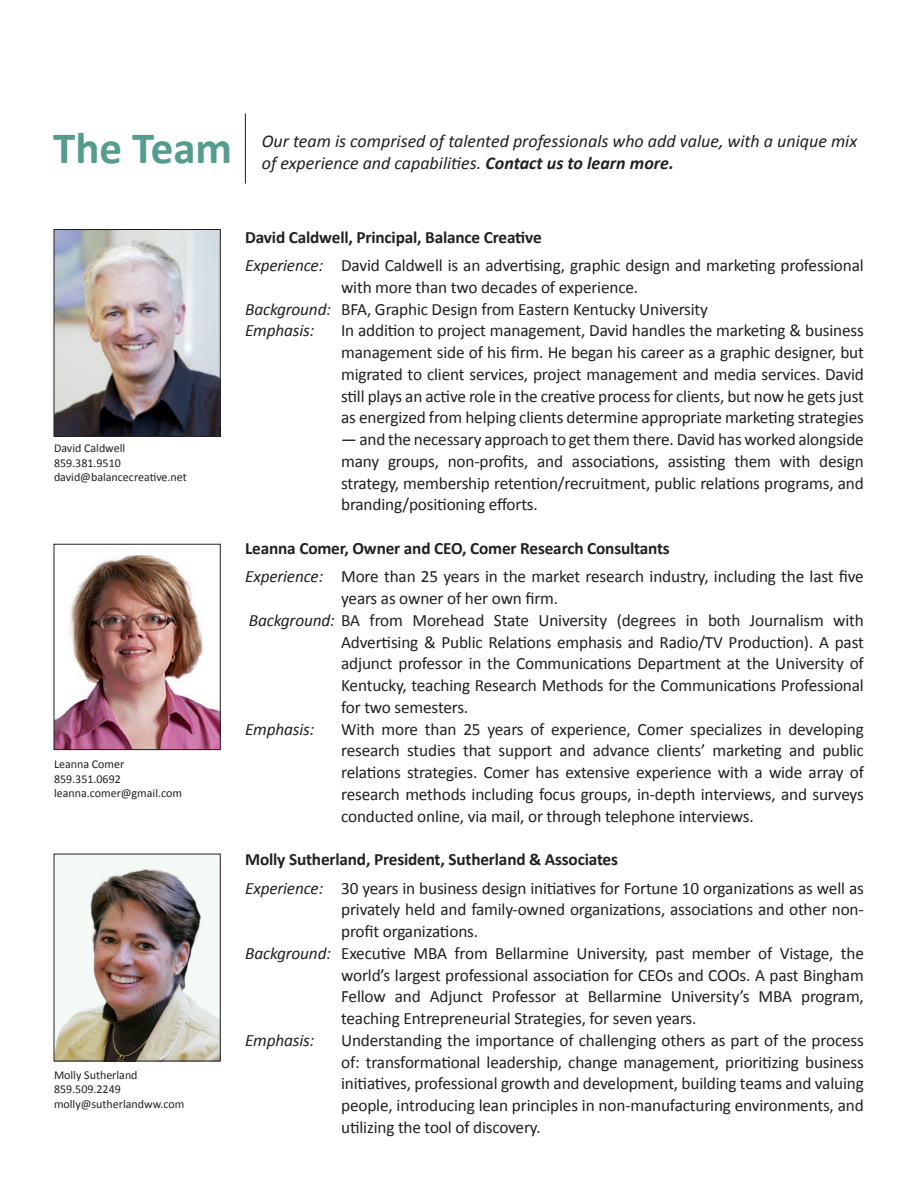
<style>
.page{position:relative;width:918px;height:1188px;background:#fff}
.page>*{position:absolute;margin:0;border:0;box-sizing:border-box;transform-origin:0 0}
.t1{font:700 45px "Calibri";color:#549c8d}
.t2{font:italic 18px/21.6px "Calibri";color:#231f20}
.t3{font:17.25px/21.8px "Calibri";letter-spacing:-.01em;color:#231f20;text-align:justify}
.t4{font:700 17.25px "Calibri";letter-spacing:-.01em;color:#231f20}
.t5{font:italic 17.25px "Calibri";letter-spacing:-.01em;color:#231f20}
.t6{font:12px "Calibri";color:#231f20}
.s1{font-weight:700}
.s2{font-style:italic}
</style>
<div class="page">
<img style="left:56px;top:555px;width:162px;height:193px">
<hr style="left:245px;top:113px;width:1px;height:71px;background:#231f20">
<img style="left:56px;top:856px;width:162px;height:203px">
<img style="left:56px;top:231px;width:162px;height:204px">
<div style="left:54px;top:229px;width:166px;height:208px;border:1px solid #231f20"></div>
<p class="t1" style="left:53px;top:119px;width:181px">The Team</p>
<p class="t2" style="left:262px;top:130px;width:597px">Our team is comprised of talented professionals who add value, with a unique mix of experience and capabilities. <span class="s1">Contact us to learn more.</span></p>
<p class="t6" style="left:54px;top:441px;width:73px">David Caldwell</p>
<p class="t6" style="left:54px;top:455px;width:68px">859.381.9510</p>
<p class="t6" style="left:54px;top:469px;width:134px">david@balancecreative.net</p>
<p class="t6" style="left:54px;top:757px;width:72px">Leanna Comer</p>
<p class="t6" style="left:54px;top:771px;width:68px">859.351.0692</p>
<p class="t6" style="left:54px;top:786px;width:130px">leanna.comer@gmail.com</p>
<p class="t6" style="left:54px;top:1067px;width:85px">Molly Sutherland</p>
<p class="t6" style="left:54px;top:1082px;width:68px">859.509.2249</p>
<p class="t6" style="left:54px;top:1096px;width:132px">molly@sutherlandww.com</p>
<p class="t4" style="left:245px;top:226px;width:298px">David Caldwell, Principal, Balance Creative</p>
<p class="t3" style="left:341px;top:255px;width:524px;text-indent:-96px"><span class="s2">Experience:</span> David Caldwell is an advertising, graphic design and marketing professional with more than two decades of experience.</p>
<p class="t3" style="left:245px;top:298px;width:464px"><span class="s2">Background:</span> BFA, Graphic Design from Eastern Kentucky University</p>
<p class="t5" style="left:245px;top:319px;width:71px">Emphasis:</p>
<p class="t3" style="left:341px;top:320px;width:524px">In addition to project management, David handles the marketing &amp; business management side of his firm. He began his career as a graphic designer, but migrated to client services, project management and media services. David still plays an active role in the creative process for clients, but now he gets just as energized from helping clients determine appropriate marketing strategies</p>
<p class="t3" style="left:341px;top:429px;width:524px">— and the necessary approach to get them there. David has worked alongside many groups, non-profits, and associations, assisting them with design strategy, membership retention/recruitment, public relations programs, and branding/positioning efforts.</p>
<p class="t4" style="left:245px;top:537px;width:426px">Leanna Comer, Owner and CEO, Comer Research Consultants</p>
<p class="t3" style="left:341px;top:566px;width:524px;text-indent:-96px"><span class="s2">Experience:</span> More than 25 years in the market research industry, including the last five years as owner of her own firm.</p>
<p class="t3" style="left:341px;top:609px;width:524px;text-indent:-92px"><span class="s2">Background:</span> BA from Morehead State University (degrees in both Journalism with Advertising &amp; Public Relations emphasis and Radio/TV Production). A past adjunct professor in the Communications Department at the University of Kentucky, teaching Research Methods for the Communications Professional for two semesters.</p>
<p class="t5" style="left:245px;top:717px;width:71px">Emphasis:</p>
<p class="t3" style="left:341px;top:718px;width:524px">With more than 25 years of experience, Comer specializes in developing research studies that support and advance clients’ marketing and public relations strategies. Comer has extensive experience with a wide array of research methods including focus groups, in-depth interviews, and surveys conducted online, via mail, or through telephone interviews.</p>
<p class="t4" style="left:245px;top:848px;width:374px">Molly Sutherland, President, Sutherland &amp; Associates</p>
<p class="t3" style="left:341px;top:877px;width:524px;text-indent:-96px"><span class="s2">Experience:</span> 30 years in business design initiatives for Fortune 10 organizations as well as privately held and family-owned organizations, associations and other non&shy;profit organizations.</p>
<p class="t3" style="left:341px;top:942px;width:524px;text-indent:-96px"><span class="s2">Background:</span> Executive MBA from Bellarmine University, past member of Vistage, the world’s largest professional association for CEOs and COOs. A past Bingham Fellow and Adjunct Professor at Bellarmine University’s MBA program, teaching Entrepreneurial Strategies, for seven years.</p>
<p class="t5" style="left:245px;top:1028px;width:71px">Emphasis:</p>
<p class="t3" style="left:341px;top:1029px;width:524px">Understanding the importance of challenging others as part of the process of: transformational leadership, change management, prioritizing business initiatives, professional growth and development, building teams and valuing people, introducing lean principles in non-manufacturing environments, and utilizing the tool of discovery.</p>
</div>
